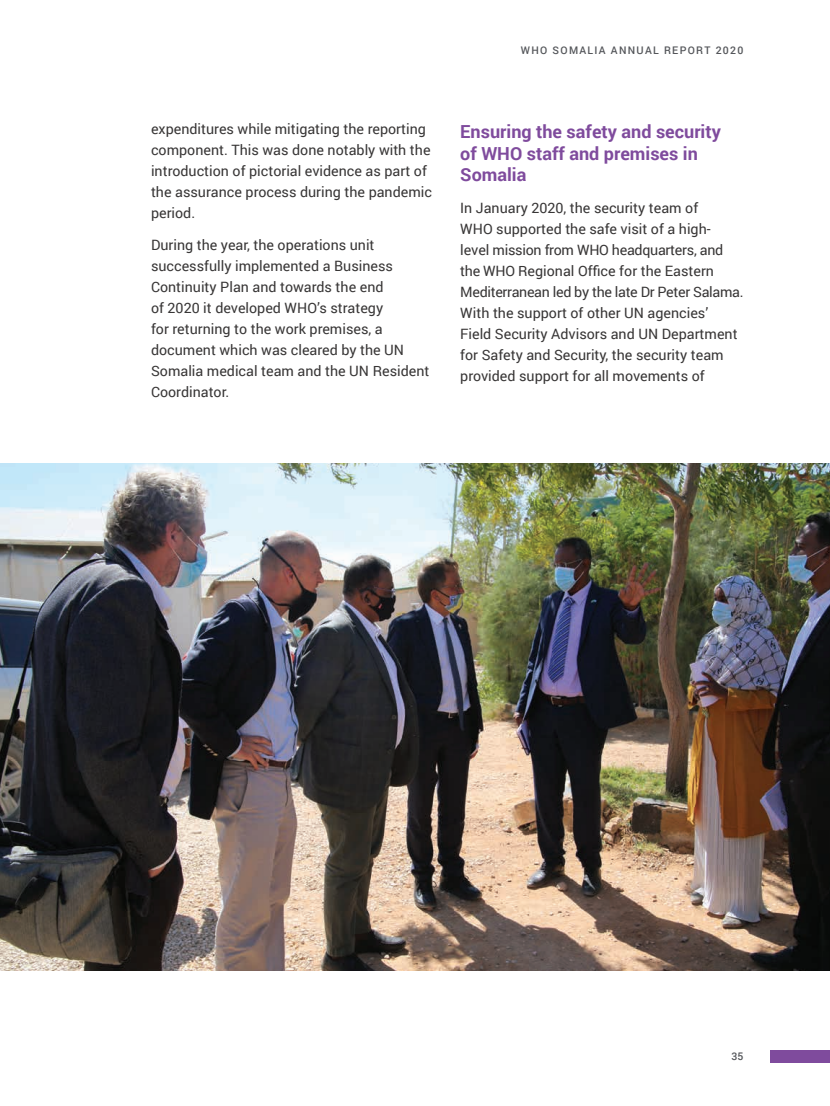
<style>
.page{position:relative;width:830px;height:1106px;background:#fff}
.page>*{position:absolute;margin:0;border:0;box-sizing:border-box;transform-origin:0 0}
.t1{font:700 18px/21.6px "Roboto";color:#7f4b9d}
.t2{font:14.25px/21px "Roboto";color:#383636}
.t3{font:500 10.5px "Roboto";letter-spacing:.125em;color:#54565a}
</style>
<div class="page">
<div style="left:770px;top:1050px;width:59px;height:13px;background:#7f4b9d"></div>
<img style="left:0;top:463px;width:829px;height:508px">
<p class="t2" style="left:151px;top:118px;width:282px">expenditures while mitigating the reporting component. This was done notably with the introduction of pictorial evidence as part of the assurance process during the pandemic period.</p>
<p class="t2" style="left:151px;top:234px;width:280px">During the year, the operations unit successfully implemented a Business Continuity Plan and towards the end<br>of 2020 it developed WHO’s strategy<br>for returning to the work premises, a document which was cleared by the UN Somalia medical team and the UN Resident Coordinator.</p>
<p class="t3" style="left:520px;top:43px;width:224px">WHO SOMALIA ANNUAL REPORT 2020</p>
<p class="t1" style="left:460px;top:120px;width:262px">Ensuring the safety and security of WHO staff and premises in<br>Somalia</p>
<p class="t2" style="left:460px;top:197px;width:285px">In January 2020, the security team of<br>WHO supported the safe visit of a high-<br>level mission from WHO headquarters, and the WHO Regional Office for the Eastern Mediterranean led by the late Dr Peter Salama.<br>With the support of other UN agencies’<br>Field Security Advisors and UN Department for Safety and Security, the security team provided support for all movements of</p>
<p class="t3" style="left:731px;top:1049px;width:13px">35</p>
</div>
